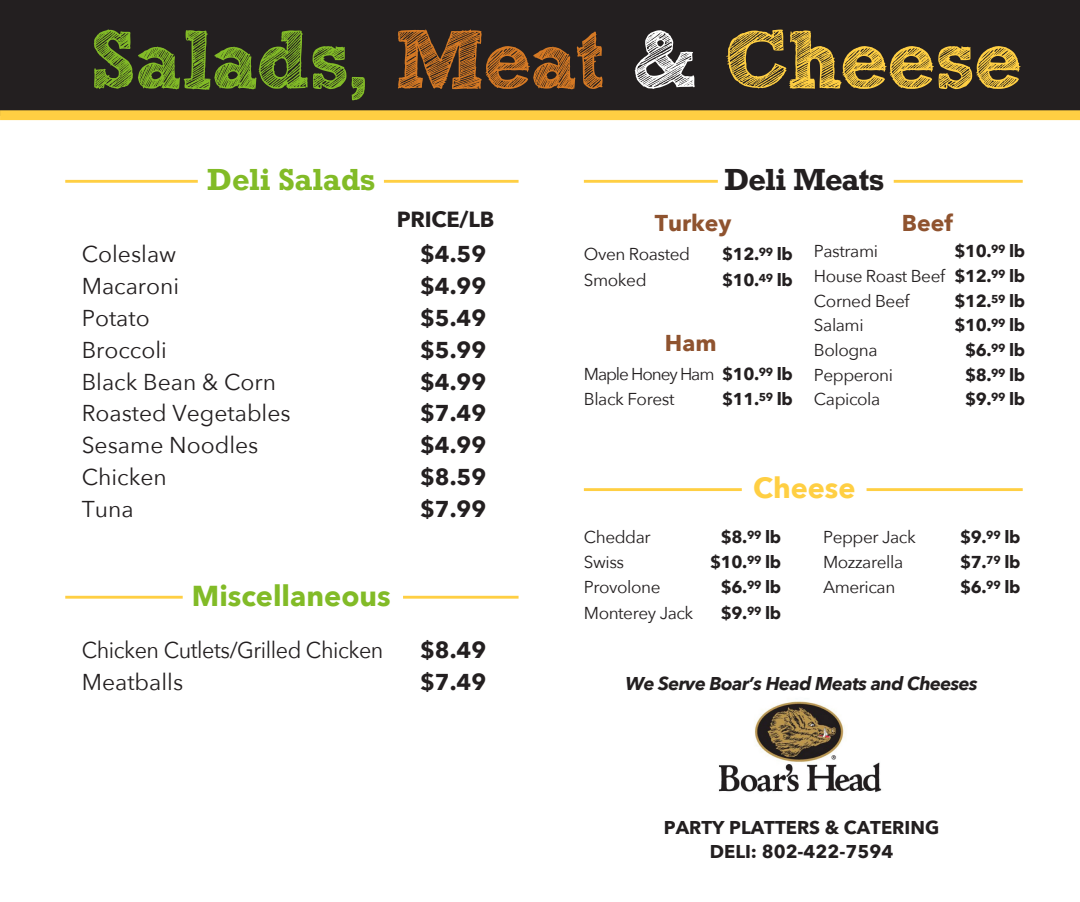
<style>
.page{position:relative;width:1080px;height:902px;background:#fff}
.page>*{position:absolute;margin:0;border:0;box-sizing:border-box;transform-origin:0 0}
.t1{font:82.5px "Sketch Rockwell";letter-spacing:-.025em;color:#82bb27}
.t2{font:700 28.75px "Avenir Next";color:#82bb27}
.t3{font:700 28.62px "Rockwell";color:#82bb27}
.t4{font:700 28.62px "Rockwell";letter-spacing:-.02em;color:#231f20}
.t5{font:700 28.62px "Avenir Next";color:#ffcf43}
.t6{font:22.88px "Avenir Next";color:#231f20}
.t7{font:700 22.88px "Avenir Next";color:#231f20}
.t8{font:22.88px "Avenir Next";letter-spacing:-.02em;color:#231f20;scale:.94 1}
.t9{font:700 22.88px "Avenir Next";color:#8f532f}
.t10{font:700 21.88px "Avenir Next";letter-spacing:-.01em;color:#231f20}
.t11{font:700 18.5px/23.8px "Avenir Next";color:#231f20;text-align:center}
.t12{font:italic 700 18.5px "Avenir Next";letter-spacing:-.03em;color:#231f20}
.t13{font:17.25px/24.6px "Avenir Next";letter-spacing:-.025em;color:#231f20;text-align:justify}
.t14{font:700 17.25px "Avenir Next";letter-spacing:-.025em;color:#231f20}
.t15{font:17.25px/25.2px "Avenir Next";letter-spacing:-.065em;color:#231f20}
.s1{color:#d57924}
.s2{color:#fff}
.s3{color:#ffcf43}
.s4{font-weight:700}
</style>
<div class="page">
<div style="left:0;top:0;width:1080px;height:115px;background:#231f20"></div>
<div style="left:0;top:110px;width:1080px;height:10px;background:#ffcf43"></div>
<hr style="left:384px;top:180px;width:135px;height:3px;background:#ffcf43">
<hr style="left:65px;top:180px;width:133px;height:3px;background:#ffcf43">
<hr style="left:403px;top:596px;width:116px;height:3px;background:#ffcf43">
<hr style="left:65px;top:596px;width:118px;height:3px;background:#ffcf43">
<hr style="left:584px;top:180px;width:134px;height:3px;background:#ffcf43">
<hr style="left:894px;top:180px;width:129px;height:3px;background:#ffcf43">
<hr style="left:584px;top:488px;width:158px;height:3px;background:#ffcf43">
<hr style="left:867px;top:488px;width:156px;height:3px;background:#ffcf43">
<img style="left:719px;top:701px;width:163px;height:92px">
<h1 class="t1" style="left:90px;top:15px;width:934px">Salads, <span class="s1">Meat</span> <span class="s2">&amp;</span> <span class="s3">Cheese</span></h1>
<h3 class="t3" style="left:207px;top:161px;width:169px">Deli Salads</h3>
<p class="t10" style="left:397px;top:200px;width:99px">PRICE/LB</p>
<h3 class="t6" style="left:82px;top:235px;width:96px">Coleslaw</h3>
<h3 class="t7" style="left:420px;top:234px;width:68px">$4.59</h3>
<h3 class="t6" style="left:82px;top:267px;width:99px">Macaroni</h3>
<h3 class="t7" style="left:420px;top:266px;width:68px">$4.99</h3>
<h3 class="t6" style="left:82px;top:299px;width:70px">Potato</h3>
<h3 class="t7" style="left:420px;top:298px;width:68px">$5.49</h3>
<h3 class="t6" style="left:82px;top:330px;width:87px">Broccoli</h3>
<h3 class="t7" style="left:420px;top:330px;width:68px">$5.99</h3>
<h3 class="t6" style="left:82px;top:362px;width:196px">Black Bean &amp; Corn</h3>
<h3 class="t7" style="left:420px;top:362px;width:68px">$4.99</h3>
<h3 class="t6" style="left:82px;top:394px;width:210px">Roasted Vegetables</h3>
<h3 class="t7" style="left:420px;top:393px;width:68px">$7.49</h3>
<h3 class="t6" style="left:82px;top:426px;width:178px">Sesame Noodles</h3>
<h3 class="t7" style="left:420px;top:425px;width:68px">$4.99</h3>
<h3 class="t6" style="left:82px;top:458px;width:87px">Chicken</h3>
<h3 class="t7" style="left:420px;top:457px;width:68px">$8.59</h3>
<h3 class="t6" style="left:82px;top:489px;width:53px">Tuna</h3>
<h3 class="t7" style="left:420px;top:489px;width:68px">$7.99</h3>
<h2 class="t2" style="left:192px;top:571px;width:200px">Miscellaneous</h2>
<h3 class="t8" style="left:82px;top:631px;width:322px">Chicken Cutlets/Grilled Chicken</h3>
<h3 class="t7" style="left:420px;top:630px;width:68px">$8.49</h3>
<h3 class="t6" style="left:82px;top:663px;width:103px">Meatballs</h3>
<h3 class="t7" style="left:420px;top:662px;width:68px">$7.49</h3>
<h3 class="t4" style="left:725px;top:161px;width:161px">Deli Meats</h3>
<h3 class="t9" style="left:655px;top:203px;width:78px">Turkey</h3>
<p class="t13" style="left:584px;top:241px;width:108px">Oven Roasted</p>
<p class="t14" style="left:722px;top:239px;width:72px">$12.<sup>99</sup> lb</p>
<p class="t13" style="left:584px;top:266px;width:64px">Smoked</p>
<p class="t14" style="left:722px;top:265px;width:72px">$10.<sup>49</sup> lb</p>
<h3 class="t9" style="left:665px;top:323px;width:53px">Ham</h3>
<p class="t15" style="left:584px;top:360px;width:211px">Maple Honey Ham <span class="s4">$10.</span><sup>99</sup> <span class="s4">lb<br></span>Black Forest</p>
<p class="t14" style="left:722px;top:384px;width:72px">$11.<sup>59</sup> lb</p>
<h3 class="t9" style="left:902px;top:203px;width:52px">Beef</h3>
<p class="t13" style="left:814px;top:238px;width:213px;text-indent:140px"><span class="s4">$10.</span><sup>99</sup> <span class="s4">lb </span>House Roast Beef <span class="s4">$12.</span><sup>99</sup> <span class="s4">lb </span>Corned Beef</p>
<p class="t13" style="left:814px;top:238px;width:66px">Pastrami</p>
<p class="t14" style="left:954px;top:286px;width:72px">$12.<sup>59</sup> lb</p>
<p class="t13" style="left:814px;top:312px;width:51px">Salami</p>
<p class="t14" style="left:954px;top:310px;width:72px">$10.<sup>99</sup> lb</p>
<p class="t13" style="left:814px;top:337px;width:65px">Bologna</p>
<p class="t14" style="left:965px;top:335px;width:62px">$6.<sup>99</sup> lb</p>
<p class="t13" style="left:814px;top:362px;width:80px">Pepperoni</p>
<p class="t14" style="left:965px;top:360px;width:62px">$8.<sup>99</sup> lb</p>
<p class="t13" style="left:814px;top:386px;width:68px">Capicola</p>
<p class="t14" style="left:965px;top:384px;width:62px">$9.<sup>99</sup> lb</p>
<h3 class="t5" style="left:753px;top:463px;width:104px">Cheese</h3>
<p class="t13" style="left:584px;top:524px;width:68px">Cheddar</p>
<p class="t14" style="left:721px;top:522px;width:62px">$8.<sup>99</sup> lb</p>
<p class="t13" style="left:584px;top:549px;width:42px">Swiss</p>
<p class="t14" style="left:710px;top:547px;width:72px">$10.<sup>99</sup> lb</p>
<p class="t13" style="left:584px;top:574px;width:78px">Provolone</p>
<p class="t14" style="left:721px;top:572px;width:62px">$6.<sup>99</sup> lb</p>
<p class="t13" style="left:584px;top:599px;width:111px">Monterey Jack</p>
<p class="t14" style="left:721px;top:598px;width:62px">$9.<sup>99</sup> lb</p>
<p class="t13" style="left:823px;top:524px;width:94px">Pepper Jack</p>
<p class="t14" style="left:960px;top:522px;width:62px">$9.<sup>99</sup> lb</p>
<p class="t13" style="left:823px;top:549px;width:82px">Mozzarella</p>
<p class="t14" style="left:960px;top:547px;width:62px">$7.<sup>79</sup> lb</p>
<p class="t13" style="left:823px;top:574px;width:74px">American</p>
<p class="t14" style="left:960px;top:572px;width:62px">$6.<sup>99</sup> lb</p>
<p class="t12" style="left:625px;top:668px;width:354px">We Serve Boar’s Head Meats and Cheeses</p>
<p class="t11" style="left:664px;top:815px;width:277px">PARTY PLATTERS &amp; CATERING<br>DELI: 802-422-7594</p>
</div>
